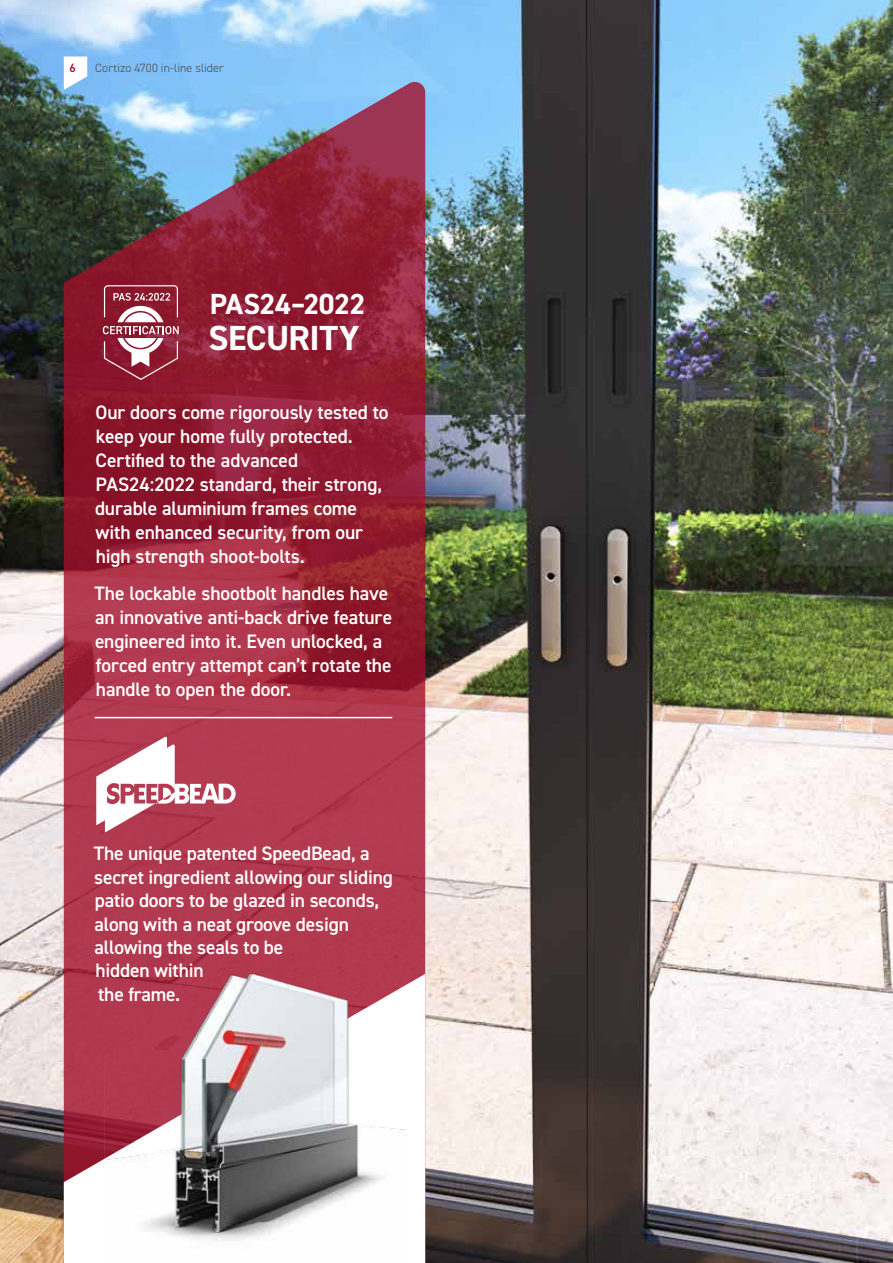
<style>
.page{position:relative;width:893px;height:1263px;background:#fff}
.page>*{position:absolute;margin:0;border:0;box-sizing:border-box;transform-origin:0 0}
.t1{font:700 34.95px "DIN2014";letter-spacing:-.015em;color:#fff}
.t2{font:700 29.1px "DIN2014";letter-spacing:-.015em;color:#fff}
.t3{font:600 19.5px/24px "DIN2014";letter-spacing:-.01em;color:#fff}
.t4{font:300 12px "DIN2014";letter-spacing:.005em;color:#4a4a49}
.t5{font:600 12px "DIN2014";color:#a20f2b}
</style>
<div class="page">
<img style="left:0;top:0;width:893px;height:1263px">
<svg style="left:64px;top:56px;width:23px;height:24px"></svg>
<svg style="left:64px;top:80px;width:361px;height:894px;background:#98364c"></svg>
<svg style="left:103px;top:285px;width:76px;height:95px"></svg>
<svg style="left:96px;top:736px;width:140px;height:97px"></svg>
<hr style="left:95px;top:717px;width:297px;height:1px;background:#fff">
<svg style="left:64px;top:974px;width:361px;height:289px"></svg>
<img style="left:105px;top:966px;width:301px;height:294px">
<p class="t5" style="left:69px;top:60px;width:8px">6</p>
<p class="t4" style="left:95px;top:61px;width:130px">Cortizo 4700 in-line slider</p>
<h2 class="t2" style="left:210px;top:284px;width:157px">PAS24–2022</h2>
<h1 class="t1" style="left:209px;top:314px;width:152px">SECURITY</h1>
<p class="t3" style="left:95px;top:400px;width:295px">Our doors come rigorously tested to keep your home fully protected.<br>Certified to the advanced<br>PAS24:2022 standard, their strong, durable aluminium frames come with enhanced security, from our high strength shoot-bolts.</p>
<p class="t3" style="left:94px;top:581px;width:299px">The lockable shootbolt handles have an innovative anti-back drive feature engineered into it. Even unlocked, a forced entry attempt can’t rotate the handle to open the door.</p>
<p class="t3" style="left:94px;top:841px;width:301px;line-height:23.4px">The unique patented SpeedBead, a secret ingredient allowing our sliding patio doors to be glazed in seconds, along with a neat groove design allowing the seals to be<br>hidden within<br>the frame.</p>
</div>
